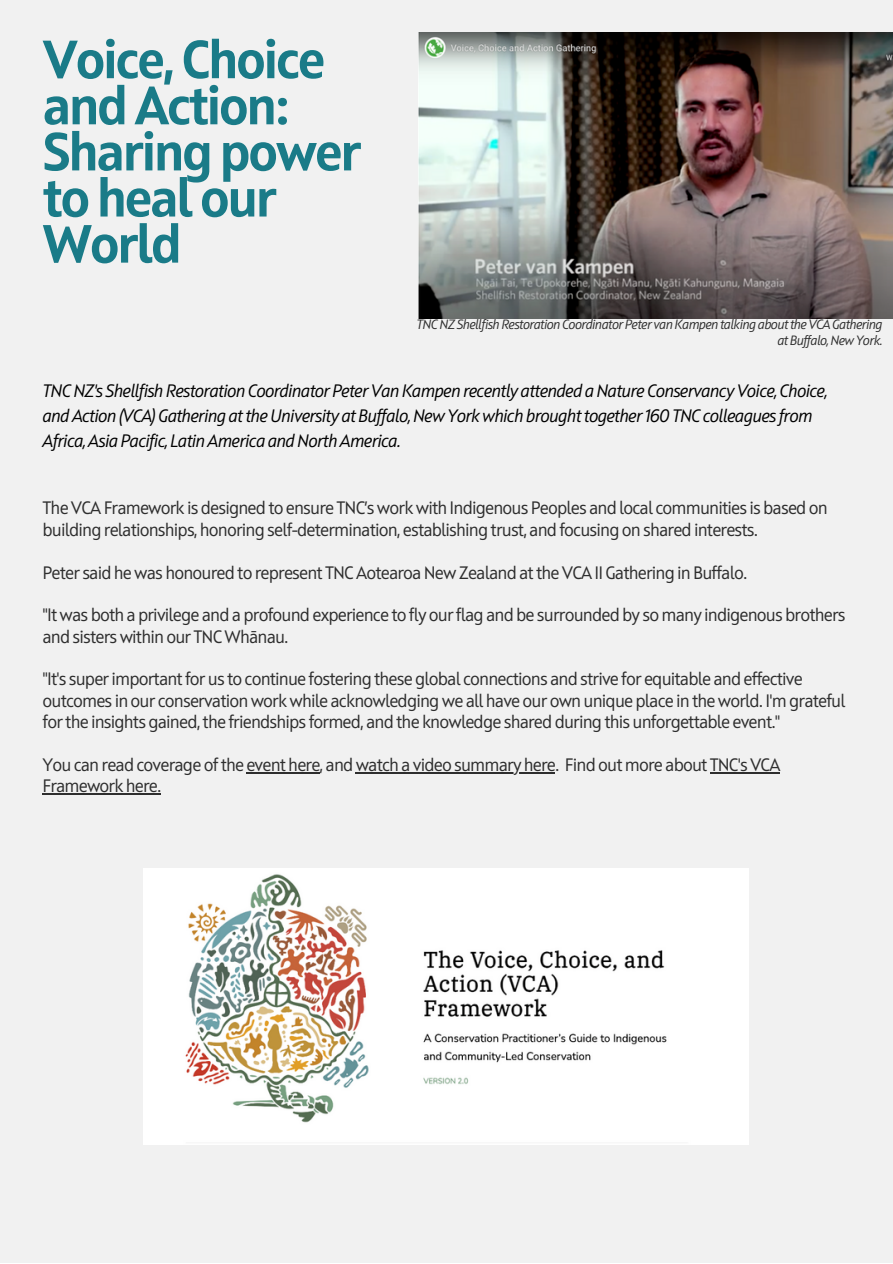
<style>
.page{position:relative;width:893px;height:1264px;background:#fff}
.page>*{position:absolute;margin:0;border:0;box-sizing:border-box;transform-origin:0 0}
.t1{font:700 53.55px/46px "Squad";letter-spacing:-.045em;color:#1a7b88}
.t2{font:18px/21.3px "Squad";letter-spacing:-.05em;color:#2e2e2e}
.t3{font:italic 18px/24.8px "Squad";letter-spacing:-.045em;color:#000}
.t4{font:italic 13.5px/15.8px "Squad";letter-spacing:-.05em;color:#2e2e2e;text-align:right}
</style>
<div class="page">
<div style="left:0;top:0;width:892px;height:1262px;background:#f1f1f1"></div>
<img style="left:418px;top:32px;width:474px;height:286px">
<hr style="left:246px;top:772px;width:73px;height:1px;background:#2e2e2e">
<hr style="left:355px;top:772px;width:200px;height:1px;background:#2e2e2e">
<hr style="left:709px;top:772px;width:70px;height:1px;background:#2e2e2e">
<hr style="left:42px;top:793px;width:119px;height:1px;background:#2e2e2e">
<img style="left:144px;top:868px;width:604px;height:276px">
<p class="t1" style="left:42px;top:41px;width:320px">Voice, Choice and Action:<br>Sharing power to heal our<br>World</p>
<p class="t4" style="left:416px;top:318px;width:468px">TNC NZ Shellfish Restoration Coordinator Peter van Kampen talking about the VCA Gathering at Buffalo, New York.</p>
<p class="t3" style="left:42px;top:380px;width:786px">TNC NZ's Shellfish Restoration Coordinator Peter Van Kampen recently attended a Nature Conservancy Voice, Choice, and Action (VCA) Gathering at the University at Buffalo, New York which brought together 160 TNC colleagues from<br>Africa, Asia Pacific, Latin America and North America.</p>
<p class="t2" style="left:42px;top:499px;width:786px">The VCA Framework is designed to ensure TNC’s work with Indigenous Peoples and local communities is based on building relationships, honoring self-determination, establishing trust, and focusing on shared interests.</p>
<p class="t2" style="left:42px;top:563px;width:706px">Peter said he was honoured to represent TNC Aotearoa New Zealand at the VCA II Gathering in Buffalo.</p>
<p class="t2" style="left:42px;top:605px;width:804px">"It was both a privilege and a profound experience to fly our flag and be surrounded by so many indigenous brothers and sisters within our TNC Whānau.</p>
<p class="t2" style="left:42px;top:670px;width:804px">"It's super important for us to continue fostering these global connections and strive for equitable and effective outcomes in our conservation work while acknowledging we all have our own unique place in the world. I'm grateful for the insights gained, the friendships formed, and the knowledge shared during this unforgettable event."</p>
<p class="t2" style="left:42px;top:755px;width:739px">You can read coverage of the event here, and watch a video summary here. Find out more about TNC's VCA<br>Framework here.</p>
</div>
